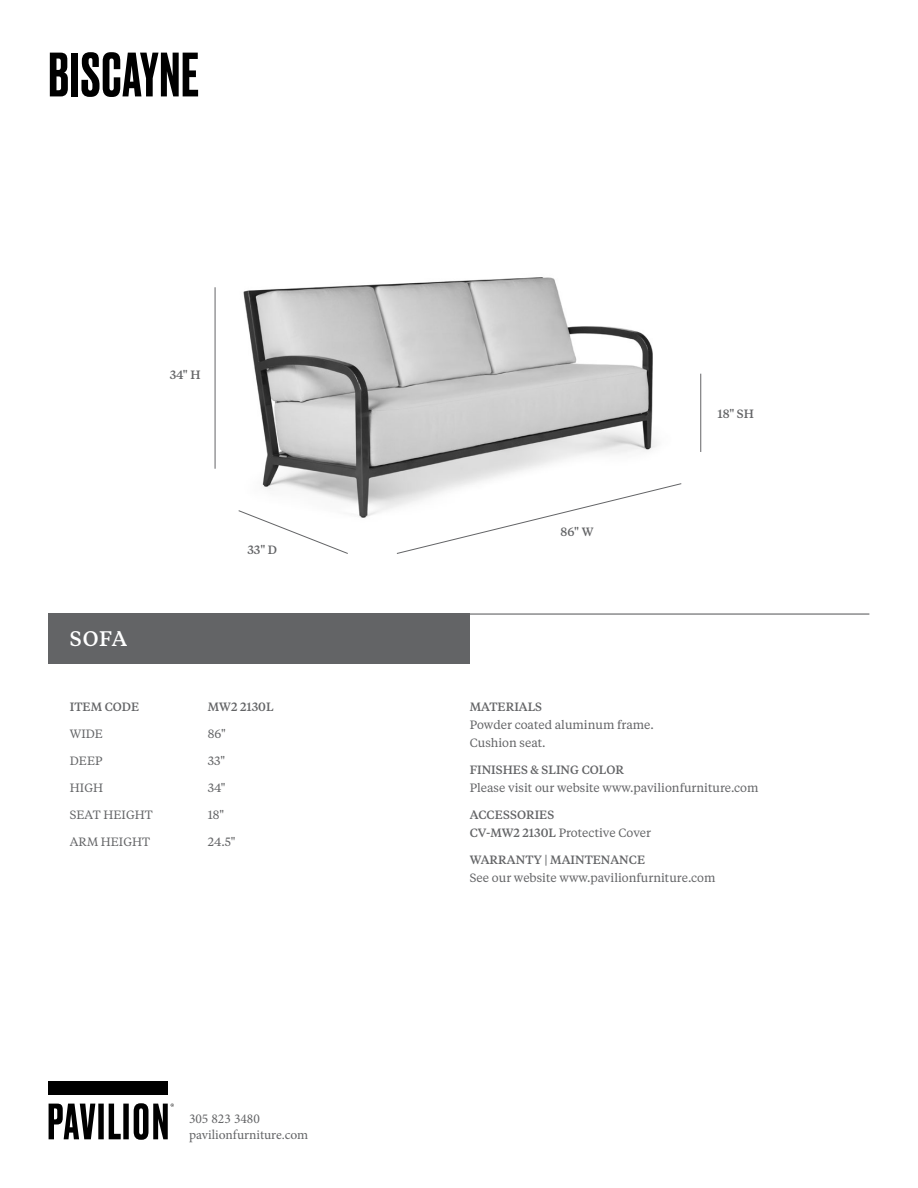
<style>
.page{position:relative;width:918px;height:1188px;background:#fff}
.page>*{position:absolute;margin:0;border:0;box-sizing:border-box;transform-origin:0 0}
.t1{font:500 58.95px "Druk";letter-spacing:.025em;color:#000}
.t2{font:500 21px "Tiempos Text";color:#fff}
.t3{font:13.5px/16.2px "Minion Pro";color:#636466}
.t4{font:12px/18px "Tiempos Text";color:#636466}
.t5{font:500 12px/18px "Tiempos Text";color:#636466}
.s1{font-weight:400}
</style>
<div class="page">
<img style="left:243px;top:277px;width:414px;height:241px">
<div style="left:49px;top:613px;width:421px;height:51px;background:#636466"></div>
<div style="left:49px;top:1082px;width:119px;height:13px;background:#000"></div>
<svg style="left:49px;top:1103px;width:125px;height:37px"></svg>
<hr style="left:49px;top:613px;width:820px;height:2px;background:#636466">
<hr style="left:700px;top:374px;width:1px;height:78px;background:#636466">
<hr style="left:215px;top:287px;width:1px;height:182px;background:#636466">
<svg style="left:238px;top:510px;width:111px;height:44px"></svg>
<svg style="left:396px;top:483px;width:286px;height:71px"></svg>
<h1 class="t1" style="left:49px;top:34px;width:151px">BISCAYNE</h1>
<p class="t5" style="left:170px;top:366px;width:32px">34" H</p>
<h2 class="t2" style="left:70px;top:624px;width:59px">SOFA</h2>
<p class="t5" style="left:247px;top:540px;width:31px">33" D</p>
<p class="t5" style="left:70px;top:697px;width:71px">ITEM CODE</p>
<p class="t5" style="left:208px;top:697px;width:67px">MW2 2130L</p>
<p class="t4" style="left:70px;top:724px;width:35px">WIDE</p>
<p class="t4" style="left:208px;top:724px;width:19px">86"</p>
<p class="t4" style="left:70px;top:751px;width:34px">DEEP</p>
<p class="t4" style="left:208px;top:751px;width:19px">33"</p>
<p class="t4" style="left:70px;top:778px;width:35px">HIGH</p>
<p class="t4" style="left:208px;top:778px;width:19px">34"</p>
<p class="t4" style="left:70px;top:805px;width:84px">SEAT HEIGHT</p>
<p class="t4" style="left:208px;top:805px;width:18px">18"</p>
<p class="t4" style="left:70px;top:832px;width:82px">ARM HEIGHT</p>
<p class="t4" style="left:208px;top:832px;width:29px">24.5"</p>
<p class="t3" style="left:189px;top:1111px;width:121px">305 823 3480 pavilionfurniture.com</p>
<p class="t5" style="left:561px;top:522px;width:34px">86" W</p>
<p class="t5" style="left:717px;top:404px;width:38px">18" SH</p>
<p class="t5" style="left:470px;top:697px;width:74px">MATERIALS</p>
<p class="t4" style="left:470px;top:715px;width:186px">Powder coated aluminum frame.<br>Cushion seat.</p>
<p class="t5" style="left:470px;top:760px;width:156px">FINISHES &amp; SLING COLOR</p>
<p class="t4" style="left:470px;top:778px;width:290px">Please visit our website www.pavilionfurniture.com</p>
<p class="t5" style="left:470px;top:805px;width:183px">ACCESSORIES<br>CV-MW2 2130L <span class="s1">Protective Cover</span></p>
<p class="t5" style="left:470px;top:850px;width:177px">WARRANTY | MAINTENANCE</p>
<p class="t4" style="left:470px;top:868px;width:247px">See our website www.pavilionfurniture.com</p>
</div>
